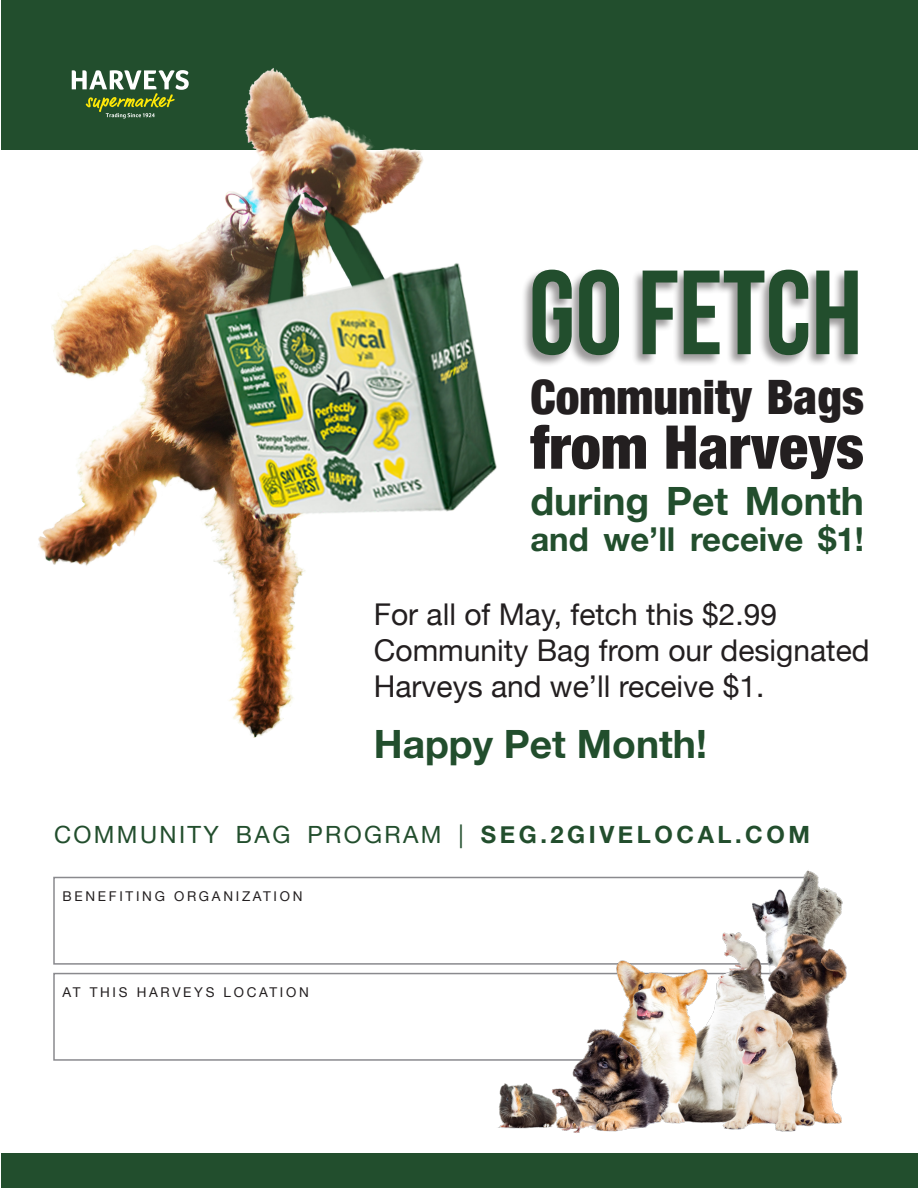
<style>
.page{position:relative;width:918px;height:1188px;background:#fff}
.page>*{position:absolute;margin:0;border:0;box-sizing:border-box;transform-origin:0 0}
.t1{font:700 119.4px "Bebas Neue";color:#224e2d}
.t2{font:900 condensed 60.45px "Helvetica Neue";color:#231f20}
.t3{font:900 condensed 47.4px "Helvetica Neue";color:#231f20}
.t4{font:700 39px "Helvetica Neue";color:#224e2d}
.t5{font:700 32.85px "Helvetica Neue";color:#224e2d}
.t6{font:30px/36px "Helvetica Neue";color:#231f20}
.t7{font:23.7px "Helvetica Neue";letter-spacing:.1em;color:#224e2d}
.t8{font:13.5px "Helvetica Neue";letter-spacing:.2em;color:#231f20}
.s1{font-weight:700}
</style>
<div class="page">
<div style="left:53px;top:877px;width:758px;height:88px;background:#fff;border:2px solid #8a8a8e"></div>
<div style="left:53px;top:973px;width:758px;height:88px;background:#fff;border:2px solid #8a8a8e"></div>
<div style="left:2px;top:0;width:916px;height:149px;background:#224e2d"></div>
<div style="left:2px;top:1153px;width:916px;height:35px;background:#224e2d"></div>
<img style="left:409px;top:870px;width:438px;height:263px">
<img style="left:16px;top:68px;width:526px;height:670px">
<div style="left:521px;top:269px;width:338px;height:99px;background:#231f20;opacity:.45"></div>
<p class="t1" style="left:529px;top:247px;width:335px">GO FETCH</p>
<p class="t3" style="left:530px;top:358px;width:335px">Community Bags</p>
<p class="t2" style="left:530px;top:397px;width:335px">from Harveys</p>
<p class="t4" style="left:530px;top:470px;width:335px">during Pet Month</p>
<p class="t5" style="left:530px;top:514px;width:335px">and we’ll receive $1!</p>
<p class="t6" style="left:374px;top:598px;width:497px">For all of May, fetch this $2.99<br>Community Bag from our designated<br>Harveys and we’ll receive $1.</p>
<p class="t4" style="left:374px;top:713px;width:335px">Happy Pet Month!</p>
<p class="t7" style="left:54px;top:818px;width:758px">COMMUNITY BAG PROGRAM | <span class="s1">SEG.2GIVELOCAL.COM</span></p>
<p class="t8" style="left:63px;top:887px;width:241px">BENEFITING ORGANIZATION</p>
<p class="t8" style="left:63px;top:983px;width:248px">AT THIS HARVEYS LOCATION</p>
</div>
